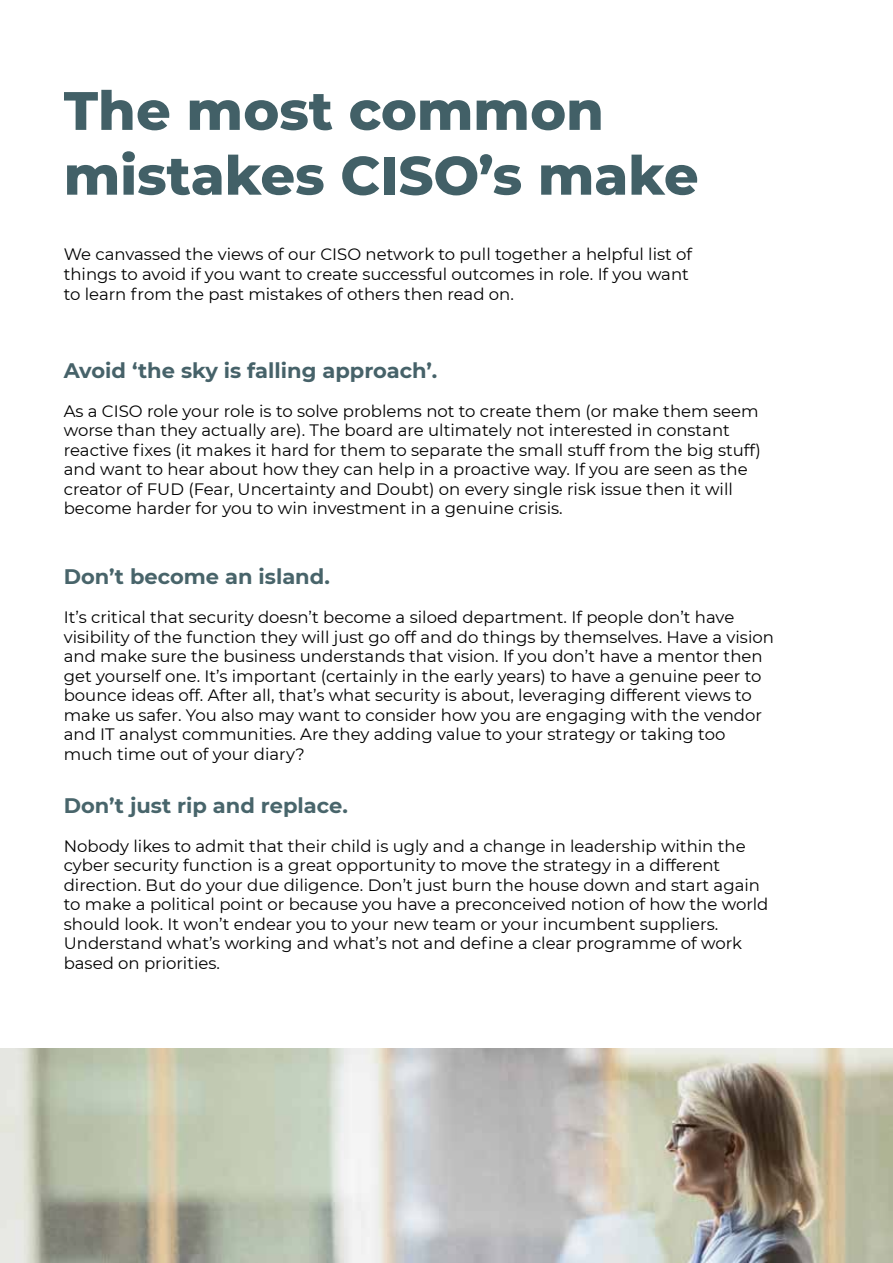
<style>
.page{position:relative;width:893px;height:1263px;background:#fff}
.page>*{position:absolute;margin:0;border:0;box-sizing:border-box;transform-origin:0 0}
.t1{font:800 54px/64.8px "Montserrat";color:#426067}
.t2{font:700 21px "Montserrat";color:#466269}
.t3{font:700 21px "Montserrat";color:#48656b}
.t4{font:700 21px "Montserrat";color:#48646a}
.t5{font:16.5px/19.5px "Montserrat";color:#000}
</style>
<div class="page">
<img style="left:0;top:1048px;width:893px;height:215px">
<h1 class="t1" style="left:64px;top:75px;width:636px">The most common mistakes CISO’s make</h1>
<p class="t5" style="left:64px;top:244px;width:630px">We canvassed the views of our CISO network to pull together a helpful list of things to avoid if you want to create successful outcomes in role. If you want to learn from the past mistakes of others then read on.</p>
<p class="t2" style="left:64px;top:355px;width:375px">Avoid ‘the sky is falling approach’.</p>
<p class="t5" style="left:64px;top:400px;width:699px">As a CISO role your role is to solve problems not to create them (or make them seem worse than they actually are). The board are ultimately not interested in constant reactive fixes (it makes it hard for them to separate the small stuff from the big stuff) and want to hear about how they can help in a proactive way. If you are seen as the creator of FUD (Fear, Uncertainty and Doubt) on every single risk issue then it will become harder for you to win investment in a genuine crisis.</p>
<p class="t4" style="left:64px;top:562px;width:268px">Don’t become an island.</p>
<p class="t5" style="left:64px;top:607px;width:712px">It’s critical that security doesn’t become a siloed department. If people don’t have visibility of the function they will just go off and do things by themselves. Have a vision and make sure the business understands that vision. If you don’t have a mentor then get yourself one. It’s important (certainly in the early years) to have a genuine peer to bounce ideas off. After all, that’s what security is about, leveraging different views to make us safer. You also may want to consider how you are engaging with the vendor and IT analyst communities. Are they adding value to your strategy or taking too much time out of your diary?</p>
<p class="t3" style="left:64px;top:790px;width:286px">Don’t just rip and replace.</p>
<p class="t5" style="left:64px;top:836px;width:706px">Nobody likes to admit that their child is ugly and a change in leadership within the cyber security function is a great opportunity to move the strategy in a different direction. But do your due diligence. Don’t just burn the house down and start again to make a political point or because you have a preconceived notion of how the world should look. It won’t endear you to your new team or your incumbent suppliers.<br>Understand what’s working and what’s not and define a clear programme of work based on priorities.</p>
</div>
